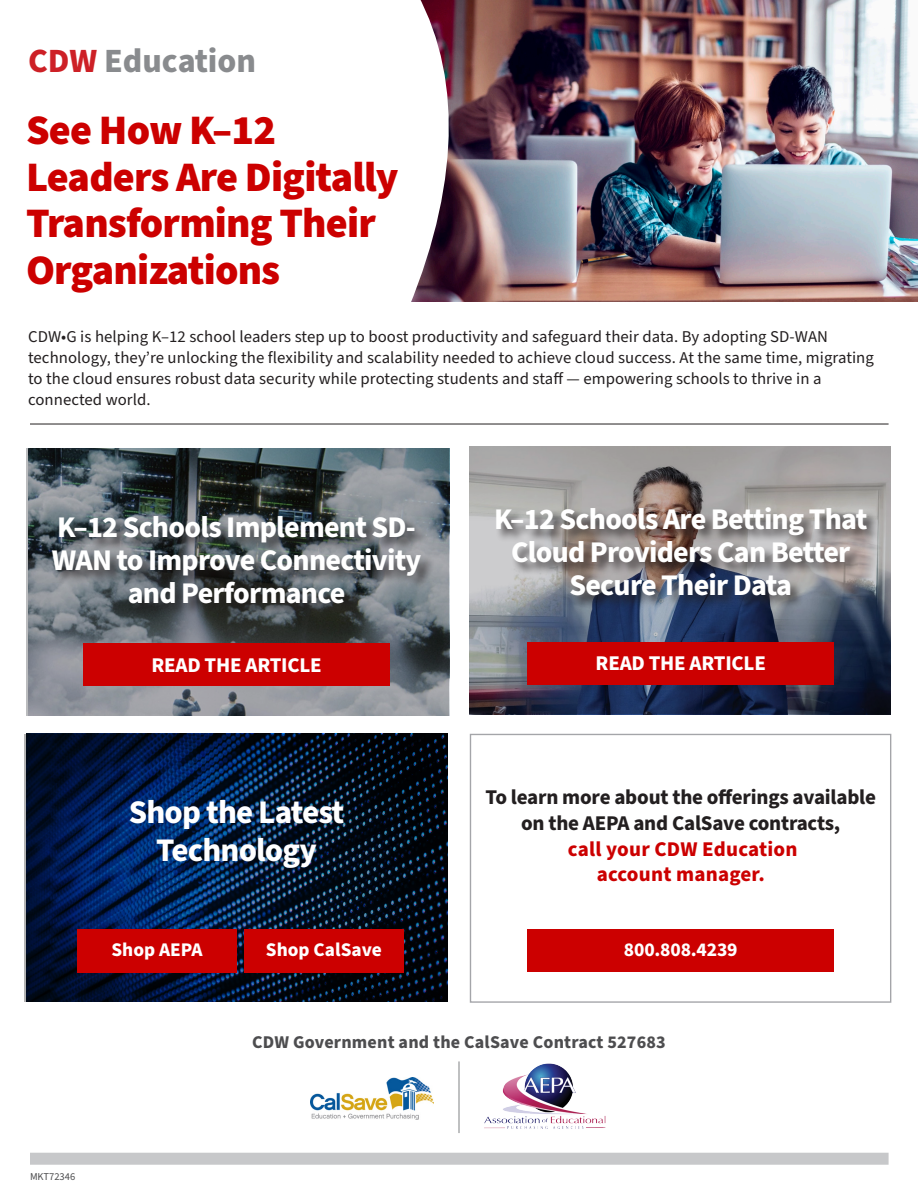
<style>
.page{position:relative;width:918px;height:1188px;background:#fff}
.page>*{position:absolute;margin:0;border:0;box-sizing:border-box;transform-origin:0 0}
.t1{font:900 42px/46.5px "Source Sans Pro";letter-spacing:-.02em;color:#c00}
.t2{font:800 33.9px "Source Sans 3";color:#898b8e}
.t3{font:700 33px/37.5px "Source Sans Pro";letter-spacing:-.025em;color:#fff;text-align:center}
.t4{font:700 30px/33px "Source Sans Pro";letter-spacing:-.025em;color:#fff;text-align:center}
.t5{font:700 21px/25.2px "Source Sans Pro";letter-spacing:-.01em;color:#231f20;text-align:center}
.t6{font:700 21px/25.2px "Source Sans Pro";letter-spacing:.01em;color:#c00;text-align:center}
.t7{font:700 21px "Source Sans Pro";letter-spacing:-.01em;color:#fff}
.t8{font:700 19.5px "Source Sans Pro";letter-spacing:-.01em;color:#fff}
.t9{font:700 19.35px "Source Sans Pro";color:#fff}
.t10{font:700 18px "Source Sans Pro";letter-spacing:.01em;color:#4d4d4f}
.t11{font:16.5px/21px "Source Sans Pro";letter-spacing:.005em;color:#231f20}
.t12{font:10.5px "Source Sans Pro";color:#4d4d4f}
.s1{color:#cd2026}
</style>
<div class="page">
<img style="left:463px;top:0;width:455px;height:302px">
<hr style="left:30px;top:424px;width:859px;height:1px;background:#231f20">
<div style="left:30px;top:1153px;width:859px;height:12px;background:#c7c8ca"></div>
<svg style="left:25px;top:734px;width:423px;height:267px;background:#041837"></svg>
<hr style="left:459px;top:1061px;width:1px;height:72px;background:#808285">
<div style="left:470px;top:734px;width:421px;height:269px;border:1px solid #a4a5a9"></div>
<div style="left:527px;top:930px;width:307px;height:42px;background:#c00"></div>
<img style="left:484px;top:1063px;width:122px;height:66px">
<svg style="left:26px;top:448px;width:422px;height:268px;background:#616a6f"></svg>
<svg style="left:470px;top:447px;width:421px;height:267px;background:#6c707c"></svg>
<div style="left:52px;top:516px;width:383px;height:102px;background:#231f20;opacity:.75"></div>
<div style="left:83px;top:643px;width:307px;height:43px;background:#c00"></div>
<div style="left:496px;top:507px;width:385px;height:102px;background:#231f20;opacity:.75"></div>
<div style="left:527px;top:642px;width:307px;height:42px;background:#c00"></div>
<svg style="left:411px;top:0;width:52px;height:302px"></svg>
<img style="left:311px;top:1077px;width:122px;height:42px">
<div style="left:244px;top:929px;width:160px;height:43px;background:#c00"></div>
<div style="left:77px;top:929px;width:160px;height:43px;background:#c00"></div>
<h2 class="t2" style="left:28px;top:40px;width:230px"><span class="s1">CDW</span> Education</h2>
<h1 class="t1" style="left:26px;top:108px;width:374px">See How K–12<br>Leaders Are Digitally<br>Transforming Their<br>Organizations</h1>
<p class="t11" style="left:28px;top:327px;width:847px">CDW•G is helping K–12 school leaders step up to boost productivity and safeguard their data. By adopting SD-WAN technology, they’re unlocking the flexibility and scalability needed to achieve cloud success. At the same time, migrating to the cloud ensures robust data security while protecting students and staff — empowering schools to thrive in a connected world.</p>
<h3 class="t4" style="left:52px;top:512px;width:371px">K–12 Schools Implement SD-<br>WAN to Improve Connectivity and Performance</h3>
<p class="t7" style="left:151px;top:650px;width:172px">READ THE ARTICLE</p>
<h3 class="t3" style="left:129px;top:794px;width:217px">Shop the Latest<br>Technology</h3>
<p class="t9" style="left:112px;top:936px;width:93px">Shop AEPA</p>
<p class="t9" style="left:266px;top:936px;width:117px">Shop CalSave</p>
<h3 class="t4" style="left:494px;top:503px;width:375px">K–12 Schools Are Betting That<br>Cloud Providers Can Better<br>Secure Their Data</h3>
<p class="t7" style="left:596px;top:649px;width:172px">READ THE ARTICLE</p>
<p class="t5" style="left:485px;top:785px;width:392px">To learn more about the offerings available on the AEPA and CalSave contracts,</p>
<p class="t6" style="left:568px;top:837px;width:231px">call your CDW Education account manager.</p>
<p class="t8" style="left:624px;top:937px;width:115px">800.808.4239</p>
<p class="t12" style="left:30px;top:1169px;width:47px">MKT72346</p>
<p class="t10" style="left:252px;top:1030px;width:415px">CDW Government and the CalSave Contract 527683</p>
</div>
